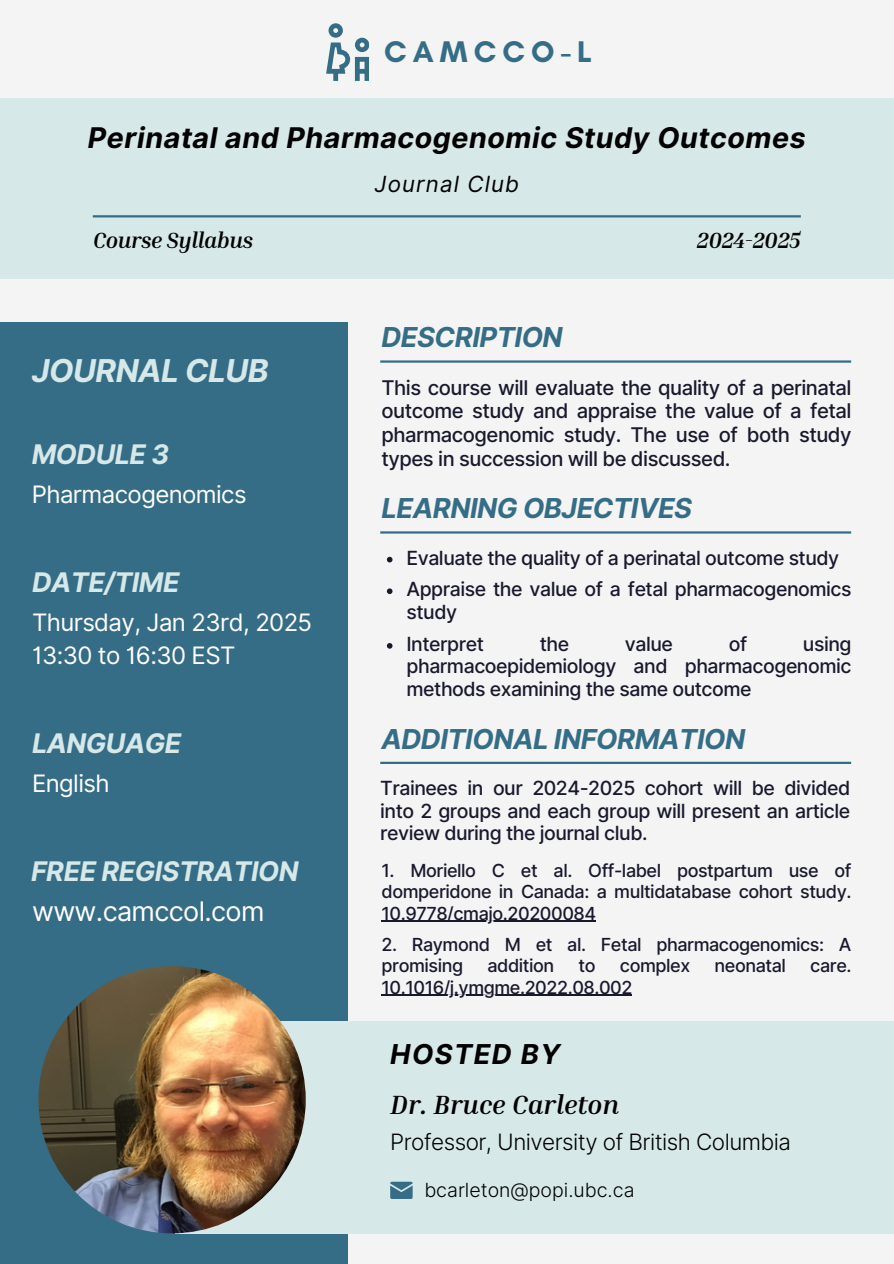
<style>
.page{position:relative;width:894px;height:1264px;background:#fff}
.page>*{position:absolute;margin:0;border:0;box-sizing:border-box;transform-origin:0 0}
.t1{font:italic 700 31.5px "Inter";letter-spacing:-.02em;color:#d6e8e8}
.t2{font:700 30.45px "Glacial Indifference";letter-spacing:.2em;color:#356d87}
.t3{font:italic 700 28.5px "Inter";letter-spacing:.02em;color:#000}
.t4{font:italic 700 27.45px "Inter";letter-spacing:-.02em;color:#356d87}
.t5{font:italic 700 27.3px "Inter";letter-spacing:.05em;color:#000}
.t6{font:italic 700 27px "Inter";letter-spacing:-.02em;color:#d6e8e8}
.t7{font:italic 700 27px "Inria Serif";color:#000}
.t8{font:27px "Inter";letter-spacing:-.025em;color:#fff}
.t9{font:24px/32.7px "Inter";letter-spacing:-.025em;color:#fff}
.t10{font:300 22.5px "Inter";letter-spacing:-.025em;color:#000}
.t11{font:italic 700 22.5px "Inria Serif";letter-spacing:-.02em;color:#000}
.t12{font:italic 22.2px "Inter";letter-spacing:.05em;color:#000}
.t13{font:500 20.25px/23.7px "Inter";letter-spacing:-.025em;color:#19192e;text-align:justify}
.t14{font:500 19.5px/22.5px "Inter";letter-spacing:-.025em;color:#19192e;text-align:justify}
.t15{font:300 19.5px "Inter";color:#000}
.t16{font:500 18px/21.3px "Inter";letter-spacing:-.025em;color:#19192e}
</style>
<div class="page">
<div style="left:0;top:0;width:893px;height:1263px;background:#f4f4f4"></div>
<div style="left:0;top:98px;width:893px;height:180px;background:#d6e8e8"></div>
<div style="left:0;top:322px;width:347px;height:941px;background:#356d87"></div>
<div style="left:175px;top:1021px;width:718px;height:212px;background:#d6e8e8"></div>
<hr style="left:93px;top:215px;width:707px;height:2px;background:#356d87">
<svg style="left:326px;top:23px;width:43px;height:58px"></svg>
<hr style="left:380px;top:360px;width:470px;height:3px;background:#356d87">
<hr style="left:380px;top:531px;width:470px;height:2px;background:#356d87">
<img style="left:38px;top:966px;width:268px;height:267px;border-radius:50%">
<hr style="left:380px;top:761px;width:470px;height:3px;background:#356d87">
<svg style="left:387px;top:557px;width:5px;height:5px"></svg>
<svg style="left:387px;top:588px;width:5px;height:6px"></svg>
<svg style="left:387px;top:643px;width:5px;height:5px"></svg>
<svg style="left:390px;top:1181px;width:22px;height:17px"></svg>
<hr style="left:381px;top:920px;width:214px;height:1px;background:#19192e">
<hr style="left:381px;top:994px;width:251px;height:1px;background:#19192e">
<h3 class="t2" style="left:384px;top:33px;width:209px">CAMCCO-L</h3>
<p class="t3" style="left:88px;top:121px;width:719px">Perinatal and Pharmacogenomic Study Outcomes</p>
<p class="t12" style="left:374px;top:170px;width:146px">Journal Club</p>
<h5 class="t11" style="left:93px;top:226px;width:162px">Course Syllabus</h5>
<h1 class="t11" style="left:696px;top:226px;width:105px">2024-2025</h1>
<p class="t1" style="left:32px;top:352px;width:238px">JOURNAL CLUB</p>
<h3 class="t6" style="left:32px;top:438px;width:139px">MODULE 3</h3>
<p class="t9" style="left:32px;top:477px;width:216px">Pharmacogenomics</p>
<h6 class="t6" style="left:32px;top:566px;width:149px">DATE/TIME</h6>
<h3 class="t9" style="left:32px;top:606px;width:282px">Thursday, Jan 23rd, 2025<br>13:30 to 16:30 EST</h3>
<h3 class="t6" style="left:32px;top:727px;width:151px">LANGUAGE</h3>
<p class="t9" style="left:32px;top:766px;width:79px">English</p>
<h4 class="t6" style="left:31px;top:855px;width:269px">FREE REGISTRATION</h4>
<h3 class="t8" style="left:32px;top:894px;width:234px">www.camccol.com</h3>
<h6 class="t4" style="left:381px;top:321px;width:183px">DESCRIPTION</h6>
<h5 class="t13" style="left:381px;top:375px;width:471px">This course will evaluate the quality of a perinatal outcome study and appraise the value of a fetal pharmacogenomic study. The use of both study types in succession will be discussed.</h5>
<h2 class="t4" style="left:381px;top:492px;width:312px">LEARNING OBJECTIVES</h2>
<h6 class="t14" style="left:406px;top:546px;width:434px">Evaluate the quality of a perinatal outcome study</h6>
<h3 class="t14" style="left:406px;top:578px;width:446px">Appraise the value of a fetal pharmacogenomics study</h3>
<h6 class="t14" style="left:406px;top:632px;width:79px">Interpret</h6>
<h6 class="t14" style="left:539px;top:632px;width:31px">the</h6>
<h6 class="t14" style="left:624px;top:632px;width:50px">value</h6>
<h6 class="t14" style="left:728px;top:632px;width:20px">of</h6>
<h6 class="t14" style="left:406px;top:632px;width:446px;text-indent:396px">using pharmacoepidemiology and pharmacogenomic methods examining the same outcome</h6>
<h3 class="t4" style="left:381px;top:722px;width:365px">ADDITIONAL INFORMATION</h3>
<p class="t14" style="left:380px;top:776px;width:471px">Trainees in our 2024-2025 cohort will be divided into 2 groups and each group will present an article review during the journal club.</p>
<h3 class="t16" style="left:381px;top:859px;width:471px">1. Moriello C et al. Off-label postpartum use of domperidone in Canada: a multidatabase cohort study.</h3>
<h6 class="t16" style="left:381px;top:902px;width:216px">10.9778/cmajo.20200084</h6>
<p class="t16" style="left:381px;top:933px;width:471px">2. Raymond M et al. Fetal pharmacogenomics: A promising</p>
<p class="t16" style="left:487px;top:955px;width:68px">addition</p>
<p class="t16" style="left:578px;top:955px;width:19px">to</p>
<p class="t16" style="left:619px;top:955px;width:72px">complex</p>
<p class="t16" style="left:714px;top:955px;width:73px">neonatal</p>
<p class="t16" style="left:810px;top:955px;width:43px">care.</p>
<p class="t16" style="left:381px;top:976px;width:252px">10.1016/j.ymgme.2022.08.002</p>
<h1 class="t5" style="left:390px;top:1037px;width:171px">HOSTED BY</h1>
<p class="t7" style="left:390px;top:1087px;width:230px">Dr. Bruce Carleton</p>
<p class="t10" style="left:390px;top:1128px;width:402px">Professor, University of British Columbia</p>
<p class="t15" style="left:424px;top:1177px;width:212px">bcarleton@popi.ubc.ca</p>
</div>
